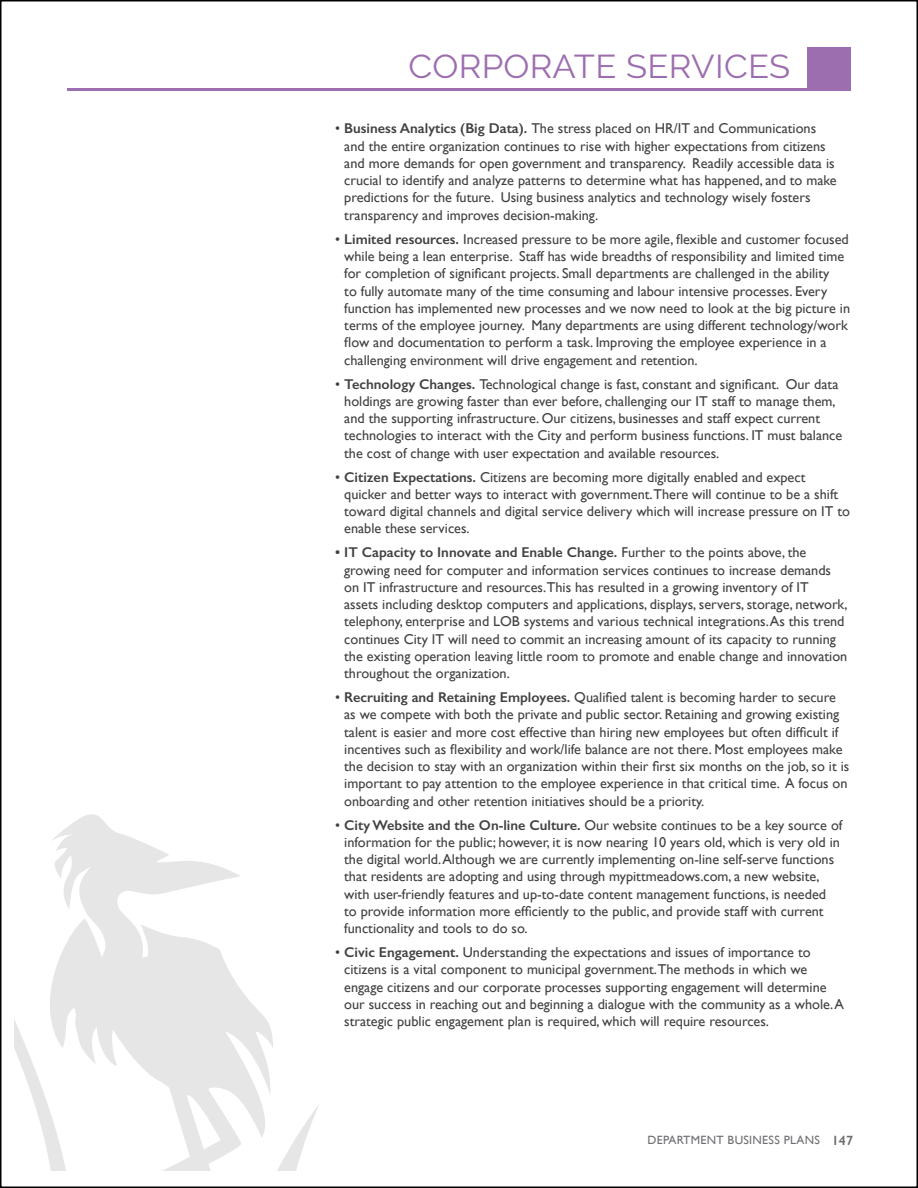
<style>
.page{position:relative;width:918px;height:1188px;background:#fff}
.page>*{position:absolute;margin:0;border:0;box-sizing:border-box;transform-origin:0 0}
.t1{font:33px "Raleway";letter-spacing:.01em;color:#9d6eaf;scale:1.05 1}
.t2{font:14.25px/17.2px "Gill Sans";color:#414042}
.t3{font:12px "Gill Sans";letter-spacing:.025em;color:#6d6e71}
.s1{font-weight:600}
.s2{font-weight:600;font-size:13.5px}
</style>
<div class="page">
<svg style="left:14px;top:814px;width:305px;height:357px"></svg>
<div style="left:807px;top:47px;width:43px;height:44px;background:#9d6eaf"></div>
<hr style="left:68px;top:89px;width:782px;height:2px;background:#9d6eaf">
<h1 class="t1" style="left:408px;top:47px;width:365px">CORPORATE SERVICES</h1>
<p class="t2" style="left:344px;top:120px;width:494px;text-indent:-9px">• <span class="s1">Business Analytics (Big Data).</span> The stress placed on HR/IT and Communications and the entire organization continues to rise with higher expectations from citizens and more demands for open government and transparency. Readily accessible data is crucial to identify and analyze patterns to determine what has happened, and to make predictions for the future. Using business analytics and technology wisely fosters transparency and improves decision-making.</p>
<p class="t2" style="left:344px;top:230px;width:507px;text-indent:-9px">• <span class="s1">Limited resources.</span> Increased pressure to be more agile, flexible and customer focused while being a lean enterprise. Staff has wide breadths of responsibility and limited time for completion of significant projects. Small departments are challenged in the ability<br>to fully automate many of the time consuming and labour intensive processes. Every function has implemented new processes and we now need to look at the big picture in terms of the employee journey. Many departments are using different technology/work flow and documentation to perform a task. Improving the employee experience in a challenging environment will drive engagement and retention.</p>
<p class="t2" style="left:344px;top:375px;width:500px;text-indent:-9px">• <span class="s1">Technology Changes.</span> Technological change is fast, constant and significant. Our data holdings are growing faster than ever before, challenging our IT staff to manage them, and the supporting infrastructure. Our citizens, businesses and staff expect current technologies to interact with the City and perform business functions. IT must balance the cost of change with user expectation and available resources.</p>
<p class="t2" style="left:344px;top:468px;width:507px;text-indent:-9px">• <span class="s1">Citizen Expectations.</span> Citizens are becoming more digitally enabled and expect quicker and better ways to interact with government.There will continue to be a shift toward digital channels and digital service delivery which will increase pressure on IT to enable these services.</p>
<p class="t2" style="left:344px;top:544px;width:505px;text-indent:-9px"><span class="s1">• IT Capacity to Innovate and Enable Change.</span> Further to the points above, the growing need for computer and information services continues to increase demands on IT infrastructure and resources.This has resulted in a growing inventory of IT<br>assets including desktop computers and applications, displays, servers, storage, network, telephony, enterprise and LOB systems and various technical integrations. As this trend continues City IT will need to commit an increasing amount of its capacity to running the existing operation leaving little room to promote and enable change and innovation throughout the organization.</p>
<p class="t2" style="left:344px;top:689px;width:507px;text-indent:-9px">• <span class="s1">Recruiting and Retaining Employees.</span> Qualified talent is becoming harder to secure as we compete with both the private and public sector. Retaining and growing existing talent is easier and more cost effective than hiring new employees but often difficult if incentives such as flexibility and work/life balance are not there. Most employees make the decision to stay with an organization within their first six months on the job, so it is important to pay attention to the employee experience in that critical time. A focus on onboarding and other retention initiatives should be a priority.</p>
<p class="t2" style="left:344px;top:816px;width:500px;text-indent:-9px">• <span class="s1">City Website and the On-line Culture.</span> Our website continues to be a key source of information for the public; however, it is now nearing 10 years old, which is very old in the digital world. Although we are currently implementing on-line self-serve functions that residents are adopting and using through mypittmeadows.com, a new website, with user-friendly features and up-to-date content management functions, is needed<br>to provide information more efficiently to the public, and provide staff with current functionality and tools to do so.</p>
<p class="t2" style="left:344px;top:944px;width:501px;text-indent:-9px">• <span class="s1">Civic Engagement.</span> Understanding the expectations and issues of importance to citizens is a vital component to municipal government.The methods in which we engage citizens and our corporate processes supporting engagement will determine our success in reaching out and beginning a dialogue with the community as a whole. A strategic public engagement plan is required, which will require resources.</p>
<p class="t3" style="left:647px;top:1133px;width:207px">DEPARTMENT BUSINESS PLANS <span class="s2">147</span></p>
</div>
